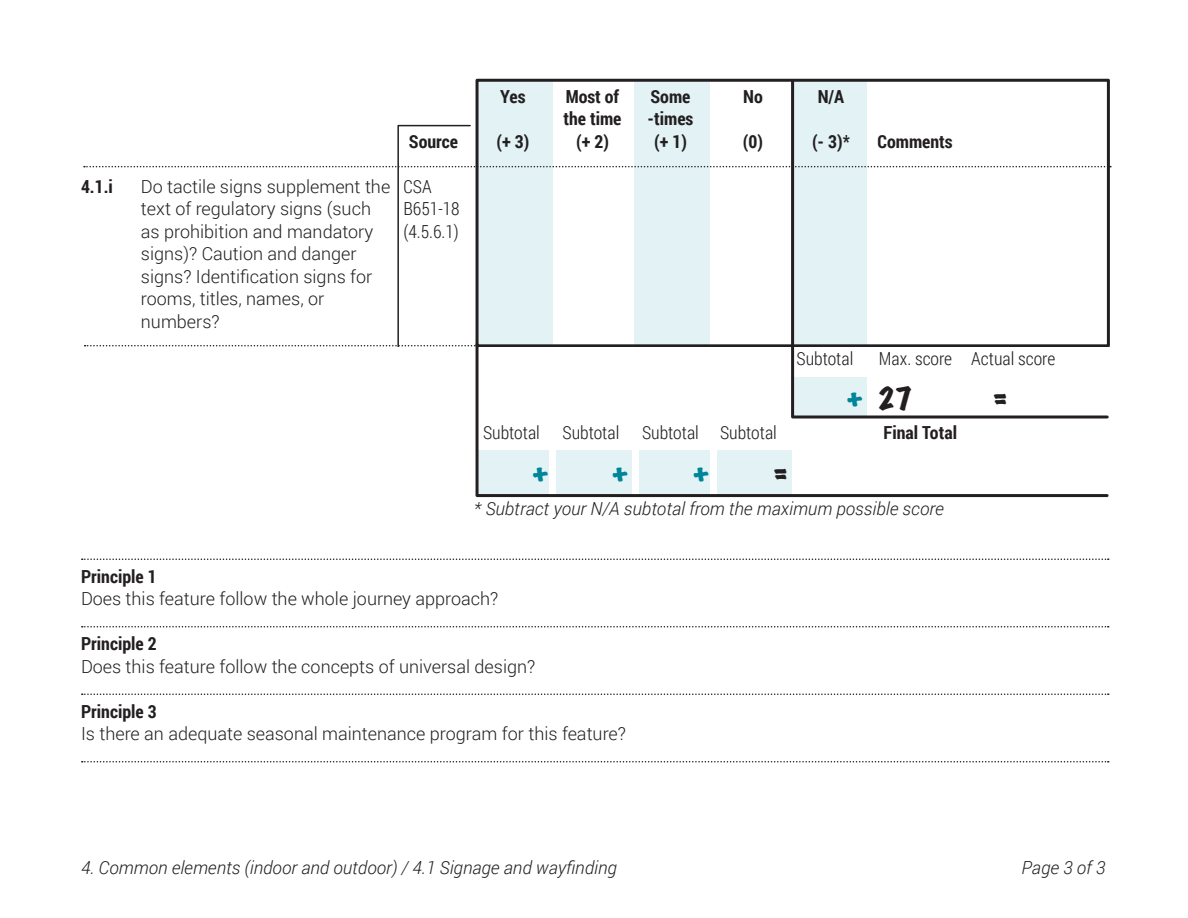
<style>
.page{position:relative;width:1188px;height:918px;background:#fff}
.page>*{position:absolute;margin:0;border:0;box-sizing:border-box;transform-origin:0 0}
.t1{font:100 36px "Marker Felt";color:#008599}
.t2{font:expanded 27px "Marker Felt";color:#231f20}
.t3{font:300 18px/22.5px "Roboto";color:#231f20}
.t4{font:italic 300 18px "Roboto";color:#231f20}
.t5{font:700 18px "Roboto Condensed";color:#231f20}
.t6{font:300 18px "Roboto Condensed";color:#231f20}
.s1{font-family:"Roboto Condensed"}
.s2{font-weight:100;font-stretch:normal;font-size:36px;color:#008599}
</style>
<div class="page">
<div style="left:478px;top:80px;width:75px;height:280px;background:#e2f2f5"></div>
<div style="left:635px;top:80px;width:75px;height:280px;background:#e2f2f5"></div>
<svg style="left:82px;top:559px;width:1027px;height:1px"></svg>
<svg style="left:82px;top:626px;width:1027px;height:2px"></svg>
<svg style="left:82px;top:694px;width:1027px;height:1px"></svg>
<svg style="left:82px;top:761px;width:1027px;height:2px"></svg>
<svg style="left:84px;top:124px;width:1027px;height:223px"></svg>
<svg style="left:790px;top:78px;width:320px;height:263px"></svg>
<svg style="left:474px;top:341px;width:636px;height:157px"></svg>
<p class="t5" style="left:500px;top:83px;width:27px">Yes</p>
<p class="t5" style="left:566px;top:83px;width:55px">Most of</p>
<p class="t5" style="left:651px;top:83px;width:41px">Some</p>
<p class="t5" style="left:743px;top:83px;width:21px">No</p>
<p class="t5" style="left:818px;top:83px;width:28px">N/A</p>
<p class="t5" style="left:563px;top:106px;width:60px">the time</p>
<p class="t5" style="left:648px;top:106px;width:47px">-times</p>
<p class="t5" style="left:409px;top:128px;width:51px">Source</p>
<p class="t5" style="left:497px;top:128px;width:34px">(+ 3)</p>
<p class="t5" style="left:576px;top:128px;width:34px">(+ 2)</p>
<p class="t5" style="left:654px;top:128px;width:34px">(+ 1)</p>
<p class="t5" style="left:743px;top:128px;width:22px">(0)</p>
<p class="t5" style="left:812px;top:128px;width:39px">(- 3)*</p>
<p class="t5" style="left:878px;top:128px;width:77px">Comments</p>
<p class="t5" style="left:81px;top:173px;width:33px">4.1.i</p>
<p class="t3" style="left:141px;top:174px;width:292px">Do tactile signs supplement the <span class="s1">CSA </span>text of regulatory signs (such</p>
<p class="t6" style="left:403px;top:196px;width:58px">B651-18</p>
<p class="t3" style="left:141px;top:219px;width:234px">as prohibition and mandatory</p>
<p class="t6" style="left:403px;top:219px;width:57px">(4.5.6.1)</p>
<p class="t3" style="left:141px;top:242px;width:233px">signs)? Caution and danger signs? Identification signs for rooms, titles, names, or numbers?</p>
<p class="t6" style="left:797px;top:346px;width:58px">Subtotal</p>
<p class="t6" style="left:879px;top:346px;width:178px">Max. score Actual score</p>
<h2 class="t2" style="left:847px;top:377px;width:67px"><span class="s2">+</span> 27</h2>
<h2 class="t2" style="left:994px;top:377px;width:15px">=</h2>
<p class="t6" style="left:483px;top:420px;width:58px">Subtotal</p>
<p class="t6" style="left:563px;top:420px;width:58px">Subtotal</p>
<p class="t6" style="left:642px;top:420px;width:136px">Subtotal Subtotal</p>
<p class="t5" style="left:884px;top:419px;width:75px">Final Total</p>
<h1 class="t1" style="left:532px;top:447px;width:17px">+</h1>
<h1 class="t1" style="left:612px;top:447px;width:17px">+</h1>
<h1 class="t1" style="left:693px;top:447px;width:17px">+</h1>
<h2 class="t2" style="left:774px;top:452px;width:15px">=</h2>
<p class="t4" style="left:474px;top:496px;width:471px">* Subtract your N/A subtotal from the maximum possible score</p>
<p class="t5" style="left:81px;top:563px;width:77px">Principle 1</p>
<p class="t3" style="left:81px;top:587px;width:419px">Does this feature follow the whole journey approach?</p>
<p class="t5" style="left:81px;top:631px;width:77px">Principle 2</p>
<p class="t3" style="left:81px;top:654px;width:456px">Does this feature follow the concepts of universal design?</p>
<p class="t5" style="left:81px;top:698px;width:77px">Principle 3</p>
<p class="t3" style="left:81px;top:722px;width:547px">Is there an adequate seasonal maintenance program for this feature?</p>
<p class="t4" style="left:81px;top:855px;width:537px">4. Common elements (indoor and outdoor) / 4.1 Signage and wayfinding</p>
<p class="t4" style="left:1022px;top:855px;width:85px">Page 3 of 3</p>
</div>
